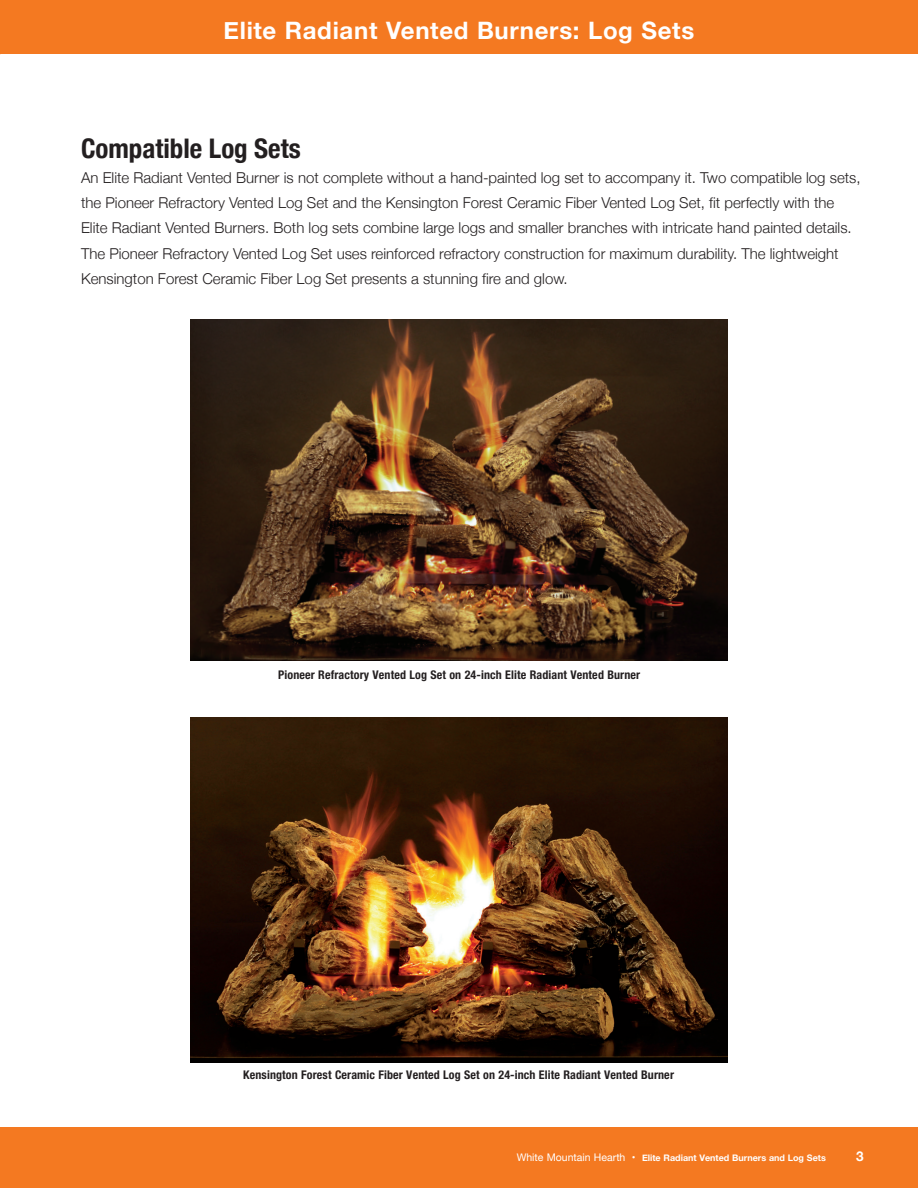
<style>
.page{position:relative;width:918px;height:1188px;background:#fff}
.page>*{position:absolute;margin:0;border:0;box-sizing:border-box;transform-origin:0 0}
.WMH_Body_Paragraph{font:700 condensed 27px "Helvetica Neue";color:#231f20}
.t1{font:700 24px "Helvetica Neue";letter-spacing:.03em;color:#fff}
.WMH_Body_Paragraph-2{font:300 15px/25.2px "Helvetica Neue";color:#231f20}
.t2{font:700 13.5px "Helvetica Neue";color:#fff}
.t3{font:700 condensed 12px "Helvetica Neue";letter-spacing:.01em;color:#231f20}
.t4{font:700 9px "Helvetica Neue";color:#fff}
.s1{font-weight:400;font-size:10.5px}
</style>
<div class="page">
<div style="left:0;top:0;width:918px;height:54px;background:#f47921"></div>
<div style="left:0;top:1127px;width:918px;height:61px;background:#f47921"></div>
<img style="left:190px;top:319px;width:538px;height:342px">
<img style="left:190px;top:718px;width:538px;height:345px">
<p class="t1" style="left:224px;top:11px;width:473px">Elite Radiant Vented Burners: Log Sets</p>
<p class="WMH_Body_Paragraph" style="left:81px;top:126px;width:221px">Compatible Log Sets</p>
<p class="WMH_Body_Paragraph-2" style="left:81px;top:164px;width:781px">An Elite Radiant Vented Burner is not complete without a hand-painted log set to accompany it. Two compatible log sets, the Pioneer Refractory Vented Log Set and the Kensington Forest Ceramic Fiber Vented Log Set, fit perfectly with the Elite Radiant Vented Burners. Both log sets combine large logs and smaller branches with intricate hand painted details.<br>The Pioneer Refractory Vented Log Set uses reinforced refractory construction for maximum durability. The lightweight Kensington Forest Ceramic Fiber Log Set presents a stunning fire and glow.</p>
<p class="t3" style="left:278px;top:667px;width:364px">Pioneer Refractory Vented Log Set on 24-inch Elite Radiant Vented Burner</p>
<p class="t3" style="left:243px;top:1068px;width:432px">Kensington Forest Ceramic Fiber Vented Log Set on 24-inch Elite Radiant Vented Burner</p>
<p class="t4" style="left:517px;top:1151px;width:311px"><span class="s1">White Mountain Hearth •</span> Elite Radiant Vented Burners and Log Sets</p>
<p class="t2" style="left:856px;top:1146px;width:9px">3</p>
</div>
